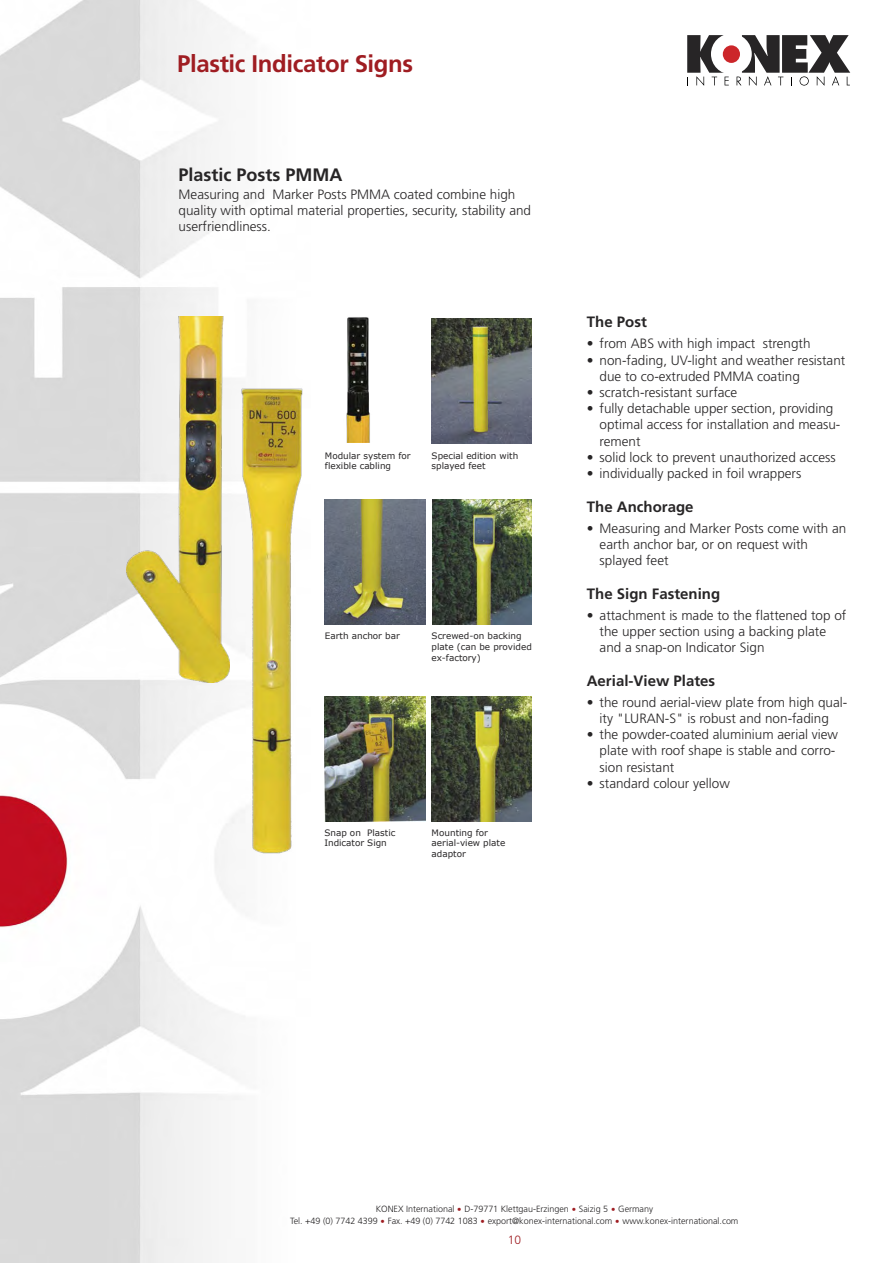
<style>
.page{position:relative;width:893px;height:1263px;background:#fff}
.page>*{position:absolute;margin:0;border:0;box-sizing:border-box;transform-origin:0 0}
.t1{font:700 24px "Frutiger";letter-spacing:-.015em;color:#9f1d22}
.t2{font:700 18px "Frutiger";color:#272526}
.t3{font:700 15px "Frutiger";color:#272526}
.t4{font:300 13.5px/16.2px "Frutiger";color:#272526}
.t5{font:300 12px "Frutiger";color:#9f1d22}
.t6{font:300 9px "Frutiger";letter-spacing:-.005em;color:#272526}
.t7{font:8.85px/10.6px "Verdana";color:#272526}
.s1{font-family:"Lucida Grande";font-weight:400;color:#9f1d22}
</style>
<div class="page">
<svg style="left:687px;top:35px;width:42px;height:51px"></svg>
<svg style="left:737px;top:35px;width:113px;height:51px"></svg>
<div style="left:711px;top:34px;width:41px;height:40px;background:#fff;border-radius:50%"></div>
<div style="left:723px;top:45px;width:17px;height:18px;background:#cc262a;border-radius:50%"></div>
<img style="left:0;top:0;width:303px;height:1263px">
<img style="left:127px;top:316px;width:103px;height:366px">
<img style="left:242px;top:386px;width:60px;height:470px">
<img style="left:346px;top:317px;width:24px;height:125px">
<img style="left:432px;top:318px;width:100px;height:125px">
<img style="left:325px;top:500px;width:100px;height:124px">
<img style="left:432px;top:500px;width:100px;height:124px">
<img style="left:325px;top:696px;width:100px;height:125px">
<img style="left:432px;top:696px;width:100px;height:125px">
<p class="t1" style="left:177px;top:54px;width:238px">Plastic Indicator Signs</p>
<p class="t2" style="left:179px;top:167px;width:165px">Plastic Posts PMMA</p>
<p class="t4" style="left:179px;top:187px;width:354px">Measuring and Marker Posts PMMA coated combine high quality with optimal material properties, security, stability and userfriendliness.</p>
<p class="t7" style="left:325px;top:450px;width:87px">Modular system for</p>
<p class="t7" style="left:325px;top:460px;width:68px">flexible cabling</p>
<p class="t7" style="left:432px;top:450px;width:88px">Special edition with</p>
<p class="t7" style="left:432px;top:460px;width:56px">splayed feet</p>
<p class="t7" style="left:325px;top:630px;width:76px">Earth anchor bar</p>
<p class="t7" style="left:432px;top:630px;width:102px">Screwed-on backing plate (can be provided ex-factory)</p>
<p class="t7" style="left:324px;top:827px;width:73px">Snap on Plastic</p>
<p class="t7" style="left:324px;top:837px;width:64px">Indicator Sign</p>
<p class="t7" style="left:432px;top:827px;width:58px">Mounting for</p>
<p class="t7" style="left:432px;top:837px;width:75px">aerial-view plate adaptor</p>
<p class="t3" style="left:587px;top:316px;width:62px">The Post</p>
<p class="t4" style="left:587px;top:337px;width:225px">• from ABS with high impact strength</p>
<p class="t4" style="left:600px;top:353px;width:247px;text-indent:-13px">• non-fading, UV-light and weather resistant due to co-extruded PMMA coating</p>
<p class="t4" style="left:587px;top:385px;width:152px">• scratch-resistant surface</p>
<p class="t4" style="left:600px;top:401px;width:242px;text-indent:-13px">• fully detachable upper section, providing optimal access for installation and measu&shy;rement</p>
<p class="t4" style="left:587px;top:450px;width:250px">• solid lock to prevent unauthorized access</p>
<p class="t4" style="left:587px;top:466px;width:216px">• individually packed in foil wrappers</p>
<p class="t3" style="left:587px;top:500px;width:108px">The Anchorage</p>
<p class="t4" style="left:600px;top:521px;width:248px;text-indent:-13px">• Measuring and Marker Posts come with an earth anchor bar, or on request with splayed feet</p>
<p class="t3" style="left:587px;top:587px;width:135px">The Sign Fastening</p>
<p class="t4" style="left:600px;top:608px;width:248px;text-indent:-13px">• attachment is made to the flattened top of the upper section using a backing plate and a snap-on Indicator Sign</p>
<p class="t3" style="left:587px;top:674px;width:130px">Aerial-View Plates</p>
<p class="t4" style="left:587px;top:695px;width:262px;text-align:center">• the round aerial-view plate from high qual&shy;ity "LURAN-S" is robust and non-fading</p>
<p class="t4" style="left:600px;top:727px;width:240px;text-indent:-13px">• the powder-coated aluminium aerial view plate with roof shape is stable and corro&shy;sion resistant</p>
<p class="t4" style="left:587px;top:776px;width:145px">• standard colour yellow</p>
<p class="t6" style="left:376px;top:1205px;width:279px">KONEX International <span class="s1">•</span> D-79771 Klettgau-Erzingen <span class="s1">•</span> Saizig 5 <span class="s1">•</span> Germany</p>
<p class="t6" style="left:290px;top:1217px;width:450px">Tel. +49 (0) 7742 4399 <span class="s1">•</span> Fax. +49 (0) 7742 1083 <span class="s1">•</span> export@konex-international.com <span class="s1">•</span> www.konex-international.com</p>
<p class="t5" style="left:508px;top:1235px;width:15px">10</p>
</div>
